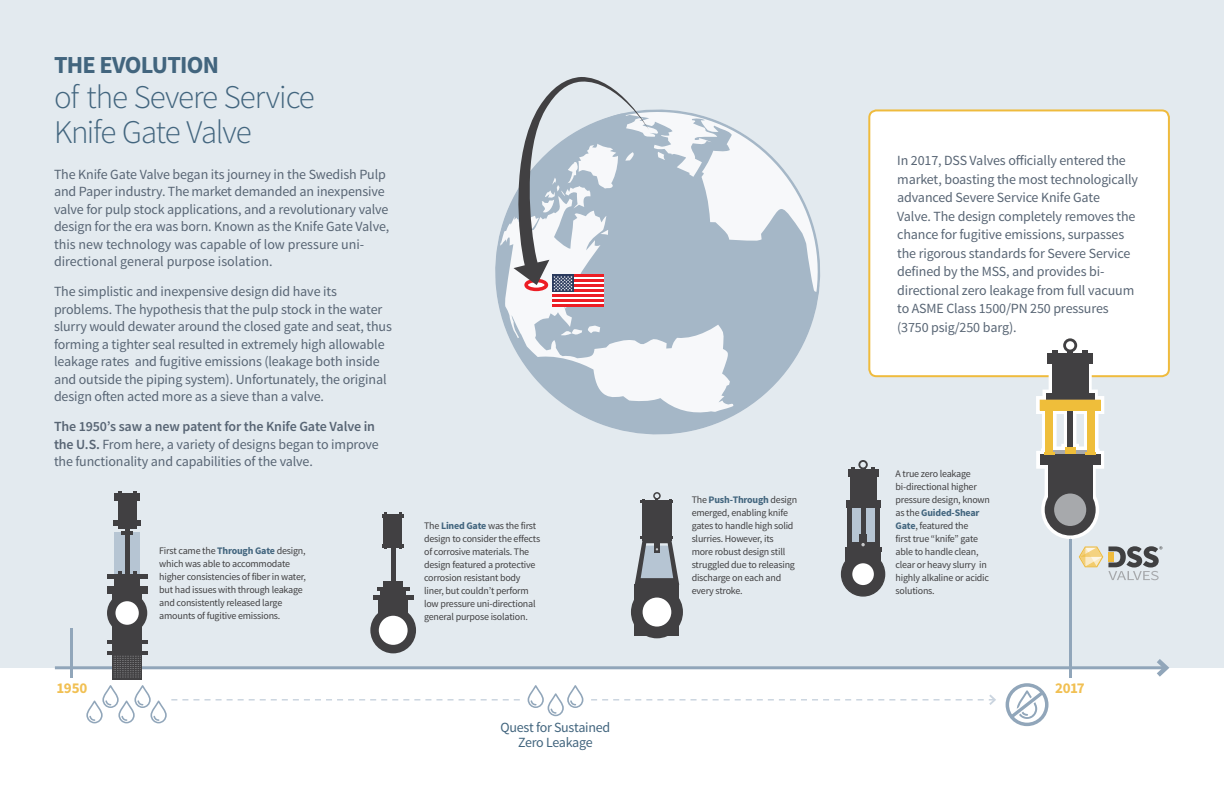
<style>
.page{position:relative;width:1224px;height:792px;background:#fff}
.page>*{position:absolute;margin:0;border:0;box-sizing:border-box;transform-origin:0 0}
.t1{font:300 33px/35px "Source Sans Pro";letter-spacing:-.03em;color:#42657e}
.t2{font:700 24.5px "Source Sans Pro";letter-spacing:-.03em;color:#42657e}
.t3{font:700 15px "Source Sans Pro";letter-spacing:-.03em;color:#f1c053}
.t4{font:14px/17.5px "Source Sans Pro";letter-spacing:-.01em;color:#586574}
.t5{font:14px/14.5px "Source Sans Pro";letter-spacing:-.02em;color:#42657e;text-align:center}
.Bullet-SMALL_header{font:10px/13px "Source Sans Pro";letter-spacing:-.02em;color:#414042}
.s1{font-weight:600}
.s2{font-weight:700;color:#42657e}
</style>
<div class="page">
<div style="left:0;top:0;width:1224px;height:668px;background:#e3eaef"></div>
<svg style="left:495px;top:109px;width:325px;height:326px"></svg>
<hr style="left:55px;top:666px;width:1111px;height:3px;background:#91a6ba">
<svg style="left:1152px;top:659px;width:17px;height:18px"></svg>
<hr style="left:71px;top:629px;width:2px;height:49px;background:#91a6ba">
<div style="left:114px;top:532px;width:26px;height:46px;background:#b6c5d3"></div>
<div style="left:107px;top:586px;width:41px;height:8px;background:#414042"></div>
<hr style="left:107px;top:651px;width:41px;height:3px;background:#414042">
<hr style="left:107px;top:640px;width:41px;height:4px;background:#414042">
<div style="left:107px;top:593px;width:40px;height:40px;background:#414042;border-radius:50%"></div>
<div style="left:112px;top:589px;width:30px;height:90px;background:#414042"></div>
<div style="left:114px;top:576px;width:26px;height:15px;background:#414042"></div>
<hr style="left:107px;top:575px;width:41px;height:4px;background:#414042">
<div style="left:125px;top:527px;width:5px;height:61px;background:#414042"></div>
<svg style="left:118px;top:571px;width:3px;height:4px"></svg>
<svg style="left:133px;top:571px;width:3px;height:4px"></svg>
<div style="left:115px;top:601px;width:24px;height:24px;background:#fff;border-radius:50%"></div>
<div style="left:114px;top:521px;width:27px;height:5px;background:#414042"></div>
<div style="left:114px;top:493px;width:26px;height:7px;background:#414042"></div>
<div style="left:118px;top:495px;width:19px;height:34px;background:#414042"></div>
<svg style="left:121px;top:532px;width:12px;height:3px"></svg>
<svg style="left:114px;top:656px;width:27px;height:22px"></svg>
<hr style="left:373px;top:596px;width:41px;height:4px;background:#414042">
<hr style="left:377px;top:587px;width:32px;height:3px;background:#414042">
<div style="left:370px;top:607px;width:46px;height:46px;background:#414042;border-radius:50%"></div>
<div style="left:378px;top:596px;width:30px;height:32px;background:#414042"></div>
<div style="left:381px;top:588px;width:25px;height:16px;background:#414042"></div>
<div style="left:383px;top:581px;width:20px;height:8px;background:#414042"></div>
<div style="left:391px;top:539px;width:5px;height:66px;background:#414042"></div>
<div style="left:379px;top:616px;width:29px;height:29px;background:#fff;border-radius:50%"></div>
<div style="left:384px;top:515px;width:18px;height:30px;background:#414042"></div>
<hr style="left:382px;top:514px;width:22px;height:3px;background:#414042">
<hr style="left:382px;top:544px;width:22px;height:3px;background:#414042">
<div style="left:635px;top:584px;width:44px;height:51px;background:#414042"></div>
<div style="left:631px;top:586px;width:52px;height:52px;background:#414042;border-radius:50%"></div>
<div style="left:643px;top:598px;width:28px;height:29px;background:#fff;border-radius:50%"></div>
<div style="left:642px;top:502px;width:30px;height:35px;background:#414042"></div>
<hr style="left:641px;top:501px;width:32px;height:2px;background:#414042">
<hr style="left:641px;top:536px;width:32px;height:3px;background:#414042">
<svg style="left:653px;top:492px;width:8px;height:9px"></svg>
<svg style="left:635px;top:537px;width:44px;height:47px"></svg>
<div style="left:850px;top:506px;width:26px;height:46px;background:#b6c5d3"></div>
<div style="left:850px;top:542px;width:26px;height:6px;background:#414042"></div>
<hr style="left:845px;top:547px;width:36px;height:4px;background:#414042">
<div style="left:841px;top:552px;width:44px;height:45px;background:#414042;border:1px solid #414042;border-radius:50%"></div>
<div style="left:846px;top:548px;width:35px;height:30px;background:#414042"></div>
<div style="left:846px;top:500px;width:35px;height:8px;background:#414042"></div>
<hr style="left:847px;top:507px;width:4px;height:41px;background:#414042">
<div style="left:875px;top:507px;width:5px;height:41px;background:#414042"></div>
<div style="left:861px;top:469px;width:5px;height:68px;background:#414042"></div>
<div style="left:852px;top:563px;width:22px;height:22px;background:#fff;border-radius:50%"></div>
<div style="left:848px;top:469px;width:30px;height:7px;background:#414042"></div>
<div style="left:850px;top:471px;width:26px;height:33px;background:#414042"></div>
<svg style="left:851px;top:460px;width:24px;height:9px"></svg>
<div style="left:859px;top:534px;width:8px;height:15px;background:#414042"></div>
<svg style="left:861px;top:543px;width:4px;height:3px"></svg>
<div style="left:552px;top:275px;width:52px;height:31px;background:#fff"></div>
<hr style="left:552px;top:304px;width:52px;height:3px;background:#ed1d24">
<hr style="left:552px;top:299px;width:52px;height:3px;background:#ed1d24">
<hr style="left:552px;top:295px;width:52px;height:2px;background:#ed1d24">
<hr style="left:574px;top:290px;width:30px;height:2px;background:#ed1d24">
<div style="left:552px;top:275px;width:22px;height:17px;background:#2b3b5e"></div>
<div style="left:869px;top:110px;width:300px;height:266px;background:#fff;border-radius:7px"></div>
<div style="left:868px;top:109px;width:302px;height:268px;border:2px solid #efbb3d;border-radius:7px"></div>
<svg style="left:1008px;top:689px;width:37px;height:32px"></svg>
<div style="left:1006px;top:683px;width:43px;height:43px;border:3px solid #91a6ba;border-radius:50%"></div>
<hr style="left:1069px;top:537px;width:2px;height:141px;background:#91a6ba">
<svg style="left:1079px;top:546px;width:83px;height:34px"></svg>
<div style="left:1041px;top:480px;width:58px;height:59px;background:#fff;border:7px solid #fff;border-radius:50%"></div>
<svg style="left:1045px;top:469px;width:51px;height:47px"></svg>
<div style="left:1043px;top:390px;width:55px;height:15px;background:#fff"></div>
<svg style="left:1049px;top:364px;width:43px;height:29px"></svg>
<div style="left:1036px;top:451px;width:68px;height:18px;background:#fff"></div>
<div style="left:1045px;top:484px;width:51px;height:52px;background:#414042;border-radius:50%"></div>
<div style="left:1048px;top:464px;width:44px;height:48px;background:#414042"></div>
<div style="left:1054px;top:494px;width:32px;height:32px;background:#a7a9ac;border-radius:50%"></div>
<div style="left:1047px;top:353px;width:46px;height:11px;background:#414042"></div>
<div style="left:1052px;top:355px;width:36px;height:50px;background:#414042"></div>
<div style="left:1052px;top:350px;width:6px;height:7px;background:#414042"></div>
<svg style="left:1056px;top:338px;width:32px;height:15px"></svg>
<div style="left:1040px;top:454px;width:61px;height:11px;background:#414042"></div>
<svg style="left:1036px;top:393px;width:68px;height:68px"></svg>
<svg style="left:510px;top:77px;width:139px;height:214px"></svg>
<svg style="left:86px;top:685px;width:910px;height:38px"></svg>
<p class="t2" style="left:54px;top:49px;width:167px">THE EVOLUTION</p>
<p class="t1" style="left:54px;top:80px;width:262px">of the Severe Service<br>Knife Gate Valve</p>
<p class="t4" style="left:54px;top:165px;width:337px">The Knife Gate Valve began its journey in the Swedish Pulp and Paper industry. The market demanded an inexpensive valve for pulp stock applications, and a revolutionary valve design for the era was born. Known as the Knife Gate Valve, this new technology was capable of low pressure uni&shy;directional general purpose isolation.</p>
<p class="t4" style="left:54px;top:283px;width:339px">The simplistic and inexpensive design did have its problems. The hypothesis that the pulp stock in the water slurry would dewater around the closed gate and seat, thus forming a tighter seal resulted in extremely high allowable leakage rates and fugitive emissions (leakage both inside and outside the piping system). Unfortunately, the original design often acted more as a sieve than a valve.</p>
<p class="t4" style="left:54px;top:418px;width:326px"><span class="s1">The 1950’s saw a new patent for the Knife Gate Valve in the U.S.</span> From here, a variety of designs began to improve the functionality and capabilities of the valve.</p>
<p class="Bullet-SMALL_header" style="left:159px;top:545px;width:148px">First came the <span class="s2">Through Gate</span> design, which was able to accommodate higher consistencies of fiber in water, but had issues with through leakage and consistently released large amounts of fugitive emissions.</p>
<p class="Bullet-SMALL_header" style="left:424px;top:519px;width:118px">The <span class="s2">Lined Gate</span> was the first design to consider the effects of corrosive materials. The design featured a protective corrosion resistant body liner, but couldn’t perform low pressure uni-directional general purpose isolation.</p>
<p class="Bullet-SMALL_header" style="left:692px;top:494px;width:107px">The <span class="s2">Push-Through</span> design emerged, enabling knife gates to handle high solid slurries. However, its more robust design still struggled due to releasing discharge on each and every stroke.</p>
<p class="t4" style="left:897px;top:151px;width:242px;line-height:18.5px">In 2017, DSS Valves officially entered the market, boasting the most technologically advanced Severe Service Knife Gate<br>Valve. The design completely removes the chance for fugitive emissions, surpasses the rigorous standards for Severe Service defined by the MSS, and provides bi&shy;directional zero leakage from full vacuum to ASME Class 1500/PN 250 pressures (3750 psig/250 barg).</p>
<p class="Bullet-SMALL_header" style="left:896px;top:467px;width:96px">A true zero leakage bi-directional higher pressure design, known as the <span class="s2">Guided-Shear<br>Gate</span>, featured the<br>first true “knife” gate able to handle clean, clear or heavy slurry in highly alkaline or acidic solutions.</p>
<p class="t3" style="left:57px;top:679px;width:32px">1950</p>
<p class="t3" style="left:1055px;top:679px;width:31px">2017</p>
<p class="t5" style="left:501px;top:721px;width:111px">Quest for Sustained<br>Zero Leakage</p>
</div>
